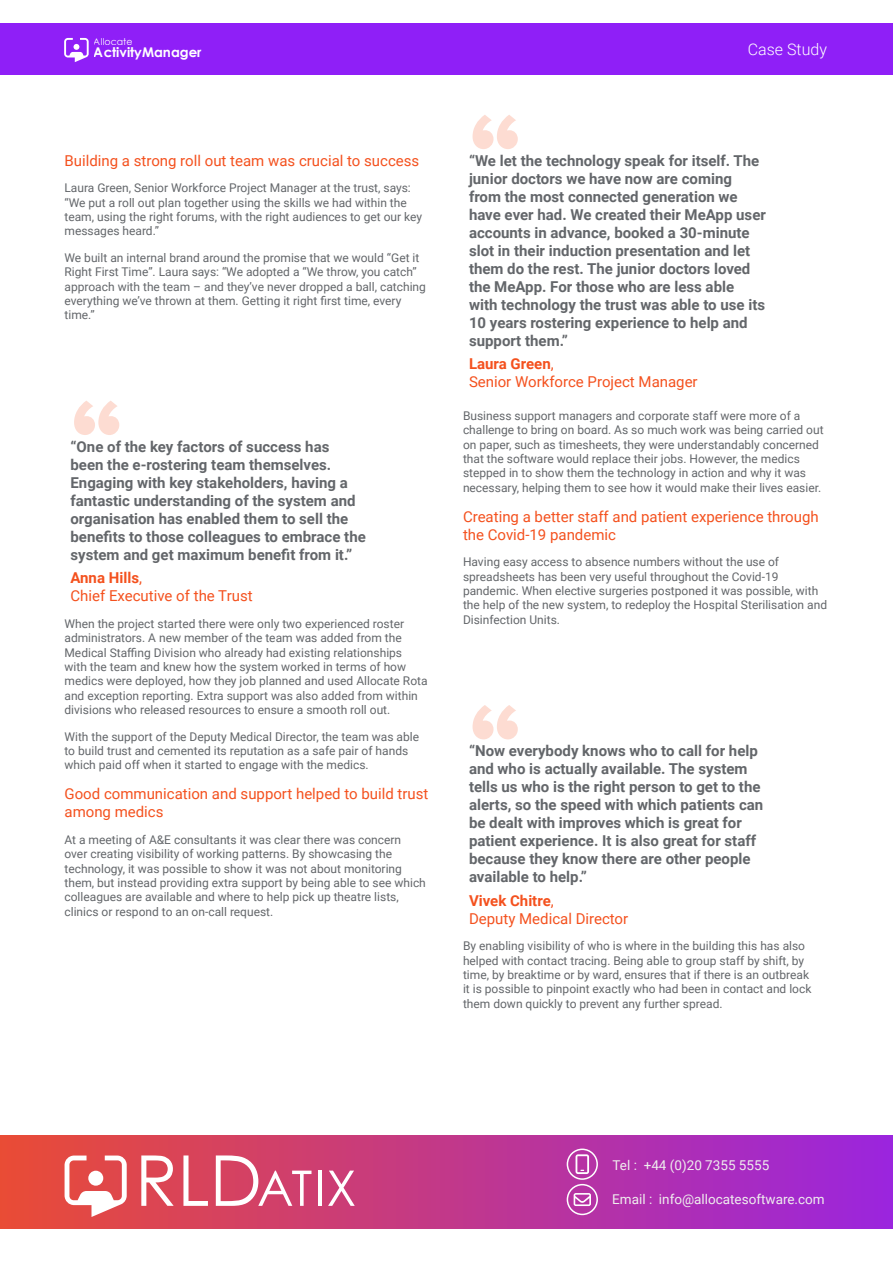
<style>
.page{position:relative;width:893px;height:1263px;background:#fff}
.page>*{position:absolute;margin:0;border:0;box-sizing:border-box;transform-origin:0 0}
.t1{font:108px "Proxima Nova Extrabld";color:#fddcd2}
.t2{font:300 16.05px "Roboto";color:#fff}
.t3{font:700 15px/18px "Roboto";color:#63666a}
.t4{font:15px/18px "Roboto";color:#f4511e}
.t5{font:13.5px "Roboto";color:#efeeee}
.t6{font:700 13.35px "Century Gothic";color:#fff}
.t7{font:12px/14.4px "Roboto";color:#63666a}
.t8{font:9.45px "Century Gothic";color:#fff}
.s1{font-weight:700}
</style>
<div class="page">
<div style="left:0;top:24px;width:893px;height:51px;background:#8f1ff7"></div>
<div style="left:0;top:1135px;width:893px;height:94px;background:linear-gradient(to right,#e94c35,#9b25de)"></div>
<svg style="left:65px;top:1155px;width:62px;height:62px"></svg>
<div style="left:88px;top:1171px;width:15px;height:15px;background:#fff;border-radius:50%"></div>
<svg style="left:141px;top:1155px;width:33px;height:51px"></svg>
<svg style="left:183px;top:1155px;width:25px;height:51px"></svg>
<svg style="left:216px;top:1155px;width:95px;height:51px"></svg>
<hr style="left:318px;top:1170px;width:4px;height:36px;background:#fff">
<svg style="left:328px;top:1170px;width:27px;height:36px"></svg>
<svg style="left:566px;top:1148px;width:33px;height:68px;background:#c660b7"></svg>
<svg style="left:64px;top:38px;width:25px;height:24px"></svg>
<p class="t8" style="left:94px;top:35px;width:40px">Allocate</p>
<p class="t6" style="left:94px;top:43px;width:109px">ActivityManager</p>
<p class="t4" style="left:64px;top:151px;width:356px">Building a strong roll out team was crucial to success</p>
<p class="t7" style="left:64px;top:180px;width:359px">Laura Green, Senior Workforce Project Manager at the trust, says: “We put a roll out plan together using the skills we had within the team, using the right forums, with the right audiences to get our key messages heard.”</p>
<p class="t7" style="left:64px;top:250px;width:363px">We built an internal brand around the promise that we would “Get it Right First Time”. Laura says: “We adopted a “We throw, you catch” approach with the team – and they’ve never dropped a ball, catching everything we’ve thrown at them. Getting it right first time, every time.”</p>
<h1 class="t1" style="left:70px;top:357px;width:55px">“</h1>
<p class="t3" style="left:70px;top:437px;width:297px">“One of the key factors of success has been the e-rostering team themselves.<br>Engaging with key stakeholders, having a fantastic understanding of the system and organisation has enabled them to sell the benefits to those colleagues to embrace the system and get maximum benefit from it.”</p>
<p class="t4" style="left:70px;top:568px;width:184px"><span class="s1">Anna Hills</span>,<br>Chief Executive of the Trust</p>
<p class="t7" style="left:64px;top:616px;width:365px">When the project started there were only two experienced roster administrators. A new member of the team was added from the Medical Staffing Division who already had existing relationships<br>with the team and knew how the system worked in terms of how medics were deployed, how they job planned and used Allocate Rota and exception reporting. Extra support was also added from within divisions who released resources to ensure a smooth roll out.</p>
<p class="t7" style="left:64px;top:729px;width:356px">With the support of the Deputy Medical Director, the team was able to build trust and cemented its reputation as a safe pair of hands which paid off when it started to engage with the medics.</p>
<p class="t4" style="left:64px;top:784px;width:365px">Good communication and support helped to build trust among medics</p>
<p class="t7" style="left:64px;top:832px;width:363px">At a meeting of A&amp;E consultants it was clear there was concern over creating visibility of working patterns. By showcasing the technology, it was possible to show it was not about monitoring them, but instead providing extra support by being able to see which colleagues are available and where to help pick up theatre lists, clinics or respond to an on-call request.</p>
<h2 class="t2" style="left:748px;top:38px;width:81px">Case Study</h2>
<h1 class="t1" style="left:469px;top:71px;width:55px">“</h1>
<p class="t3" style="left:469px;top:151px;width:298px">“We let the technology speak for itself. The junior doctors we have now are coming from the most connected generation we have ever had. We created their MeApp user accounts in advance, booked a 30-minute slot in their induction presentation and let them do the rest. The junior doctors loved the MeApp. For those who are less able with technology the trust was able to use its 10 years rostering experience to help and support them.”</p>
<p class="t4" style="left:469px;top:354px;width:230px"><span class="s1">Laura Green</span>,<br>Senior Workforce Project Manager</p>
<p class="t7" style="left:463px;top:408px;width:362px">Business support managers and corporate staff were more of a challenge to bring on board. As so much work was being carried out on paper, such as timesheets, they were understandably concerned that the software would replace their jobs. However, the medics stepped in to show them the technology in action and why it was necessary, helping them to see how it would make their lives easier.</p>
<p class="t4" style="left:463px;top:507px;width:357px">Creating a better staff and patient experience through the Covid-19 pandemic</p>
<p class="t7" style="left:463px;top:554px;width:366px">Having easy access to absence numbers without the use of spreadsheets has been very useful throughout the Covid-19 pandemic. When elective surgeries postponed it was possible, with the help of the new system, to redeploy the Hospital Sterilisation and Disinfection Units.</p>
<h1 class="t1" style="left:469px;top:662px;width:55px">“</h1>
<p class="t3" style="left:469px;top:741px;width:296px">“Now everybody knows who to call for help and who is actually available. The system tells us who is the right person to get to the alerts, so the speed with which patients can be dealt with improves which is great for patient experience. It is also great for staff because they know there are other people available to help.”</p>
<p class="t4" style="left:469px;top:891px;width:161px"><span class="s1">Vivek Chitre</span>,<br>Deputy Medical Director</p>
<p class="t7" style="left:463px;top:938px;width:350px">By enabling visibility of who is where in the building this has also helped with contact tracing. Being able to group staff by shift, by time, by breaktime or by ward, ensures that if there is an outbreak it is possible to pinpoint exactly who had been in contact and lock them down quickly to prevent any further spread.</p>
<p class="t5" style="left:612px;top:1156px;width:158px">Tel : +44 (0)20 7355 5555</p>
<p class="t5" style="left:612px;top:1189px;width:214px">Email : info@allocatesoftware.com</p>
</div>
